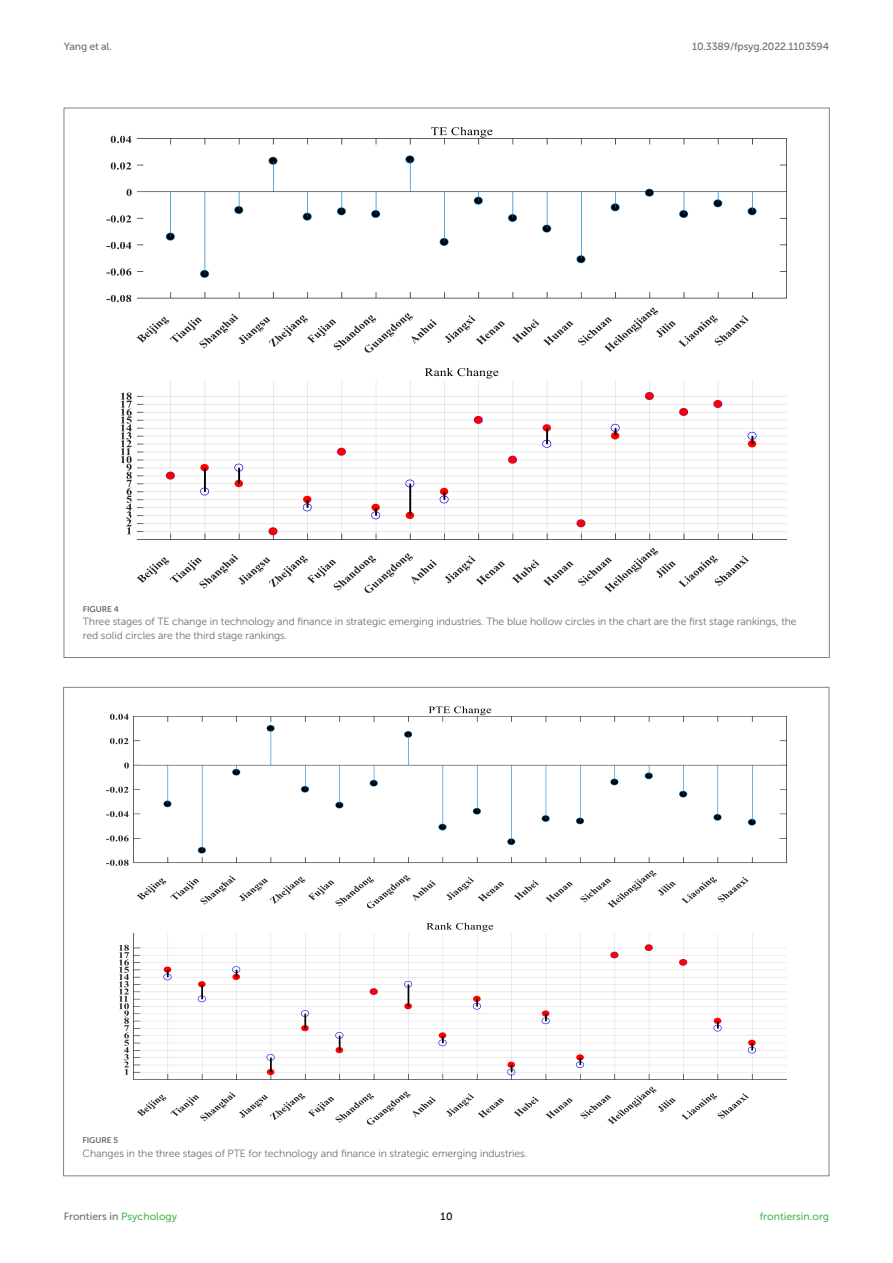
<style>
.page{position:relative;width:893px;height:1263px;background:#fff}
.page>*{position:absolute;margin:0;border:0;box-sizing:border-box;transform-origin:0 0}
.FIG_LEG{font:10.5px/13.5px "Museo Sans 300";letter-spacing:-.01em;color:#706f70}
.t1{font:10.5px "Museo Sans 500";letter-spacing:-.015em;color:#706f70}
.t2{font:10.5px "Museo Sans 500";color:#4eb855}
.t3{font:10.5px "Museo Sans 500";color:#000}
.FIG_HD{font:8.25px "Museo Sans 700";letter-spacing:-.01em;color:#706f70}
.s1{color:#4eb855}
</style>
<div class="page">
<img style="left:134px;top:716px;width:652px;height:363px">
<svg style="left:137px;top:875px;width:299px;height:33px"></svg>
<svg style="left:446px;top:877px;width:58px;height:25px"></svg>
<svg style="left:513px;top:880px;width:26px;height:20px"></svg>
<svg style="left:545px;top:882px;width:28px;height:21px"></svg>
<svg style="left:580px;top:870px;width:169px;height:38px"></svg>
<svg style="left:106px;top:860px;width:23px;height:6px"></svg>
<svg style="left:106px;top:835px;width:23px;height:6px"></svg>
<svg style="left:106px;top:811px;width:23px;height:6px"></svg>
<svg style="left:106px;top:787px;width:22px;height:6px"></svg>
<svg style="left:124px;top:762px;width:5px;height:6px"></svg>
<svg style="left:110px;top:738px;width:18px;height:6px"></svg>
<svg style="left:110px;top:714px;width:19px;height:6px"></svg>
<svg style="left:429px;top:706px;width:62px;height:9px"></svg>
<svg style="left:137px;top:1091px;width:299px;height:34px"></svg>
<svg style="left:446px;top:1093px;width:58px;height:25px"></svg>
<svg style="left:513px;top:1097px;width:26px;height:20px"></svg>
<svg style="left:545px;top:1098px;width:28px;height:21px"></svg>
<svg style="left:580px;top:1086px;width:169px;height:38px"></svg>
<svg style="left:119px;top:945px;width:10px;height:130px"></svg>
<svg style="left:426px;top:923px;width:67px;height:9px"></svg>
<img style="left:137px;top:139px;width:650px;height:400px">
<svg style="left:136px;top:313px;width:301px;height:40px"></svg>
<svg style="left:444px;top:315px;width:61px;height:30px"></svg>
<svg style="left:512px;top:307px;width:237px;height:45px"></svg>
<svg style="left:106px;top:295px;width:25px;height:7px"></svg>
<svg style="left:106px;top:268px;width:25px;height:8px"></svg>
<svg style="left:106px;top:242px;width:25px;height:7px"></svg>
<svg style="left:106px;top:215px;width:25px;height:8px"></svg>
<svg style="left:127px;top:189px;width:5px;height:7px"></svg>
<svg style="left:111px;top:162px;width:20px;height:8px"></svg>
<svg style="left:111px;top:136px;width:20px;height:7px"></svg>
<svg style="left:431px;top:127px;width:61px;height:11px"></svg>
<svg style="left:136px;top:553px;width:301px;height:40px"></svg>
<svg style="left:444px;top:556px;width:61px;height:29px"></svg>
<svg style="left:512px;top:547px;width:237px;height:46px"></svg>
<svg style="left:121px;top:393px;width:11px;height:141px"></svg>
<svg style="left:425px;top:368px;width:73px;height:10px"></svg>
<p class="t1" style="left:64px;top:41px;width:49px">Yang et al.</p>
<p class="t1" style="left:692px;top:41px;width:138px">10.3389/fpsyg.2022.1103594</p>
<p class="FIG_HD" style="left:83px;top:604px;width:37px">FIGURE 4</p>
<p class="FIG_LEG" style="left:83px;top:615px;width:715px">Three stages of TE change in technology and finance in strategic emerging industries. The blue hollow circles in the chart are the first stage rankings, the red solid circles are the third stage rankings.</p>
<p class="FIG_HD" style="left:83px;top:1136px;width:37px">FIGURE 5</p>
<p class="FIG_LEG" style="left:83px;top:1146px;width:446px">Changes in the three stages of PTE for technology and finance in strategic emerging industries.</p>
<p class="t1" style="left:64px;top:1211px;width:115px">Frontiers in <span class="s1">Psychology</span></p>
<p class="t3" style="left:440px;top:1211px;width:14px">10</p>
<p class="t2" style="left:760px;top:1211px;width:71px">frontiersin.org</p>
</div>
